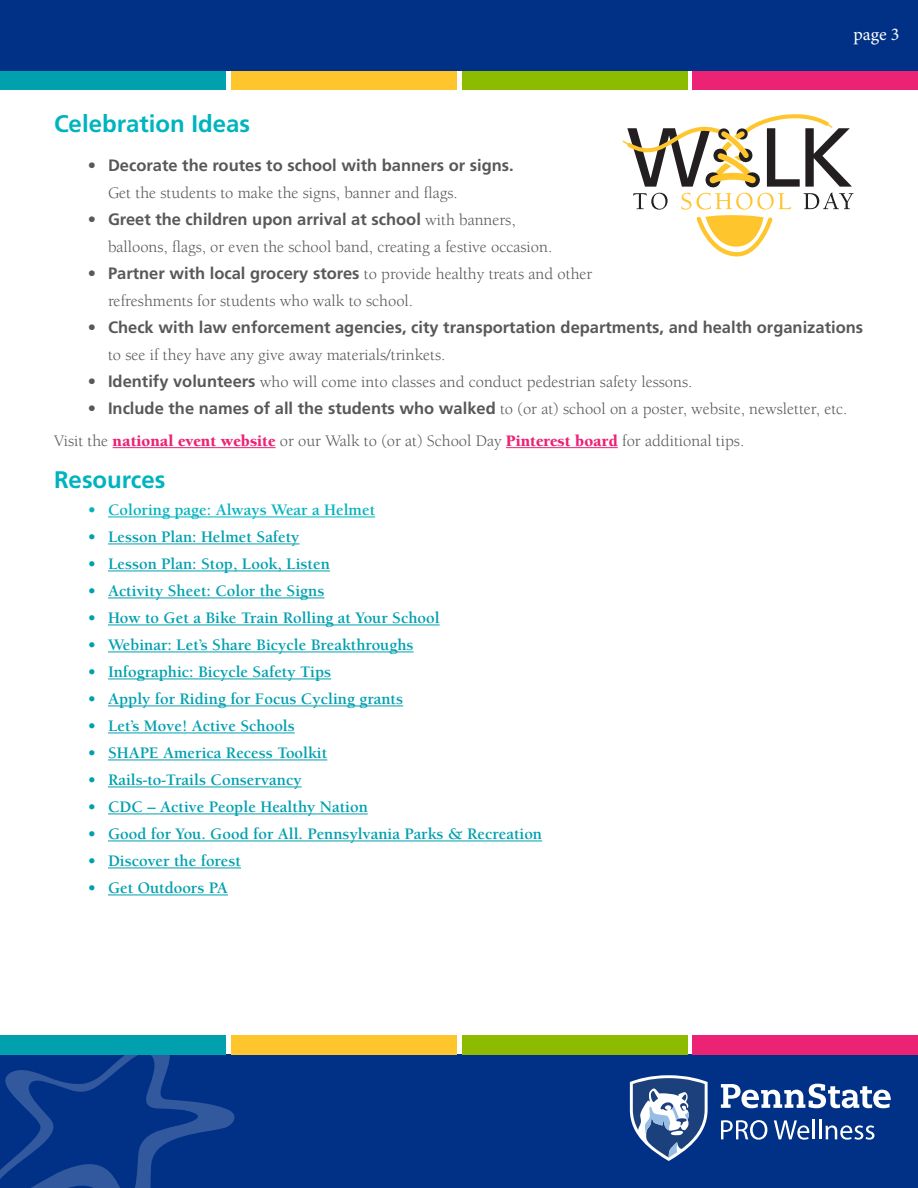
<style>
.page{position:relative;width:918px;height:1188px;background:#fff}
.page>*{position:absolute;margin:0;border:0;box-sizing:border-box;transform-origin:0 0}
.t1{font:700 24px "Frutiger LT Std";color:#00b4bf}
.t2{font:18px "Minion Pro";color:#fff}
.t3{font:16.5px/27px "Berkeley Std";color:#57585a}
.t4{font:700 16.5px "Berkeley Std";color:#00a0af}
.t5{font:700 16.5px/27px "Frutiger LT Std";color:#57585a}
.t6{font:700 16.5px "Berkeley Std";color:#00b4bf}
.s1{font-family:"Berkeley Std";font-weight:400}
.s2{font-family:"Frutiger LT Std";font-weight:700}
.s3{font-weight:900;color:#ec2275}
</style>
<div class="page">
<div style="left:231px;top:70px;width:225px;height:20px;background:#ffc52d"></div>
<div style="left:0;top:70px;width:225px;height:20px;background:#00a0af"></div>
<div style="left:462px;top:70px;width:225px;height:20px;background:#8dbb00"></div>
<div style="left:693px;top:70px;width:225px;height:20px;background:#ec2275"></div>
<div style="left:0;top:1055px;width:918px;height:133px;background:#003186"></div>
<svg style="left:0;top:1035px;width:235px;height:153px"></svg>
<div style="left:0;top:0;width:918px;height:70px;background:#003186"></div>
<svg style="left:630px;top:1075px;width:78px;height:86px"></svg>
<svg style="left:721px;top:1084px;width:170px;height:24px"></svg>
<svg style="left:721px;top:1120px;width:46px;height:20px"></svg>
<svg style="left:774px;top:1120px;width:35px;height:20px"></svg>
<hr style="left:812px;top:1119px;width:3px;height:20px;background:#fff">
<hr style="left:819px;top:1119px;width:3px;height:20px;background:#fff">
<svg style="left:826px;top:1125px;width:48px;height:15px"></svg>
<div style="left:0;top:1035px;width:225px;height:20px;background:#00a0af"></div>
<div style="left:462px;top:1035px;width:225px;height:20px;background:#8dbb00"></div>
<div style="left:693px;top:1035px;width:225px;height:20px;background:#ec2275"></div>
<div style="left:231px;top:1035px;width:225px;height:20px;background:#ffc52d"></div>
<hr style="left:113px;top:447px;width:163px;height:1px;background:#ec2275">
<hr style="left:506px;top:447px;width:112px;height:1px;background:#ec2275">
<hr style="left:108px;top:517px;width:267px;height:1px;background:#00b4bf">
<hr style="left:108px;top:544px;width:192px;height:1px;background:#00a0af">
<hr style="left:108px;top:571px;width:222px;height:1px;background:#00a0af">
<hr style="left:108px;top:598px;width:216px;height:1px;background:#00a0af">
<hr style="left:108px;top:625px;width:332px;height:1px;background:#00a0af">
<hr style="left:108px;top:652px;width:306px;height:1px;background:#00a0af">
<hr style="left:108px;top:679px;width:223px;height:1px;background:#00a0af">
<hr style="left:108px;top:706px;width:295px;height:1px;background:#00a0af">
<hr style="left:108px;top:733px;width:187px;height:1px;background:#00a0af">
<hr style="left:108px;top:760px;width:219px;height:1px;background:#00a0af">
<hr style="left:108px;top:787px;width:194px;height:1px;background:#00a0af">
<hr style="left:108px;top:814px;width:260px;height:1px;background:#00a0af">
<hr style="left:108px;top:841px;width:434px;height:1px;background:#00a0af">
<hr style="left:108px;top:868px;width:133px;height:1px;background:#00a0af">
<hr style="left:108px;top:895px;width:120px;height:1px;background:#00a0af">
<svg style="left:623px;top:114px;width:230px;height:142px"></svg>
<p class="t2" style="left:853px;top:22px;width:47px">page 3</p>
<p class="t1" style="left:54px;top:110px;width:198px">Celebration Ideas</p>
<p class="t5" style="left:108px;top:152px;width:407px;text-indent:-20px">• Decorate the routes to school with banners or signs.<br><span class="s1">Get the students to make the signs, banner and flags.</span></p>
<p class="t3" style="left:108px;top:207px;width:446px;text-indent:-20px"><span class="s2">• Greet the children upon arrival at school</span> with banners, balloons, flags, or even the school band, creating a festive occasion.</p>
<p class="t3" style="left:108px;top:261px;width:486px;text-indent:-20px"><span class="s2">• Partner with local grocery stores</span> to provide healthy treats and other refreshments for students who walk to school.</p>
<p class="t5" style="left:108px;top:314px;width:757px;text-indent:-20px">• Check with law enforcement agencies, city transportation departments, and health organizations <span class="s1">to see if they have any give away materials/trinkets.</span></p>
<p class="t3" style="left:88px;top:369px;width:606px"><span class="s2">• Identify volunteers</span> who will come into classes and conduct pedestrian safety lessons.</p>
<p class="t3" style="left:88px;top:396px;width:761px"><span class="s2">• Include the names of all the students who walked</span> to (or at) school on a poster, website, newsletter, etc.</p>
<p class="t3" style="left:54px;top:428px;width:692px">Visit the <span class="s3">national event website</span> or our Walk to (or at) School Day <span class="s3">Pinterest board</span> for additional tips.</p>
<p class="t1" style="left:54px;top:466px;width:113px">Resources</p>
<p class="t6" style="left:88px;top:501px;width:289px">• Coloring page: Always Wear a Helmet</p>
<p class="t4" style="left:88px;top:528px;width:213px">• Lesson Plan: Helmet Safety</p>
<p class="t4" style="left:88px;top:555px;width:244px">• Lesson Plan: Stop, Look, Listen</p>
<p class="t4" style="left:88px;top:582px;width:238px">• Activity Sheet: Color the Signs</p>
<p class="t4" style="left:88px;top:609px;width:353px">• How to Get a Bike Train Rolling at Your School</p>
<p class="t4" style="left:88px;top:636px;width:327px">• Webinar: Let’s Share Bicycle Breakthroughs</p>
<p class="t4" style="left:88px;top:663px;width:245px">• Infographic: Bicycle Safety Tips</p>
<p class="t4" style="left:88px;top:690px;width:317px">• Apply for Riding for Focus Cycling grants</p>
<p class="t4" style="left:88px;top:717px;width:209px">• Let’s Move! Active Schools</p>
<p class="t4" style="left:88px;top:744px;width:241px">• SHAPE America Recess Toolkit</p>
<p class="t4" style="left:88px;top:771px;width:215px">• Rails-to-Trails Conservancy</p>
<p class="t4" style="left:88px;top:798px;width:282px">• CDC – Active People Healthy Nation</p>
<p class="t4" style="left:88px;top:825px;width:456px">• Good for You. Good for All. Pennsylvania Parks &amp; Recreation</p>
<p class="t4" style="left:88px;top:852px;width:155px">• Discover the forest</p>
<p class="t4" style="left:88px;top:879px;width:142px">• Get Outdoors PA</p>
</div>
